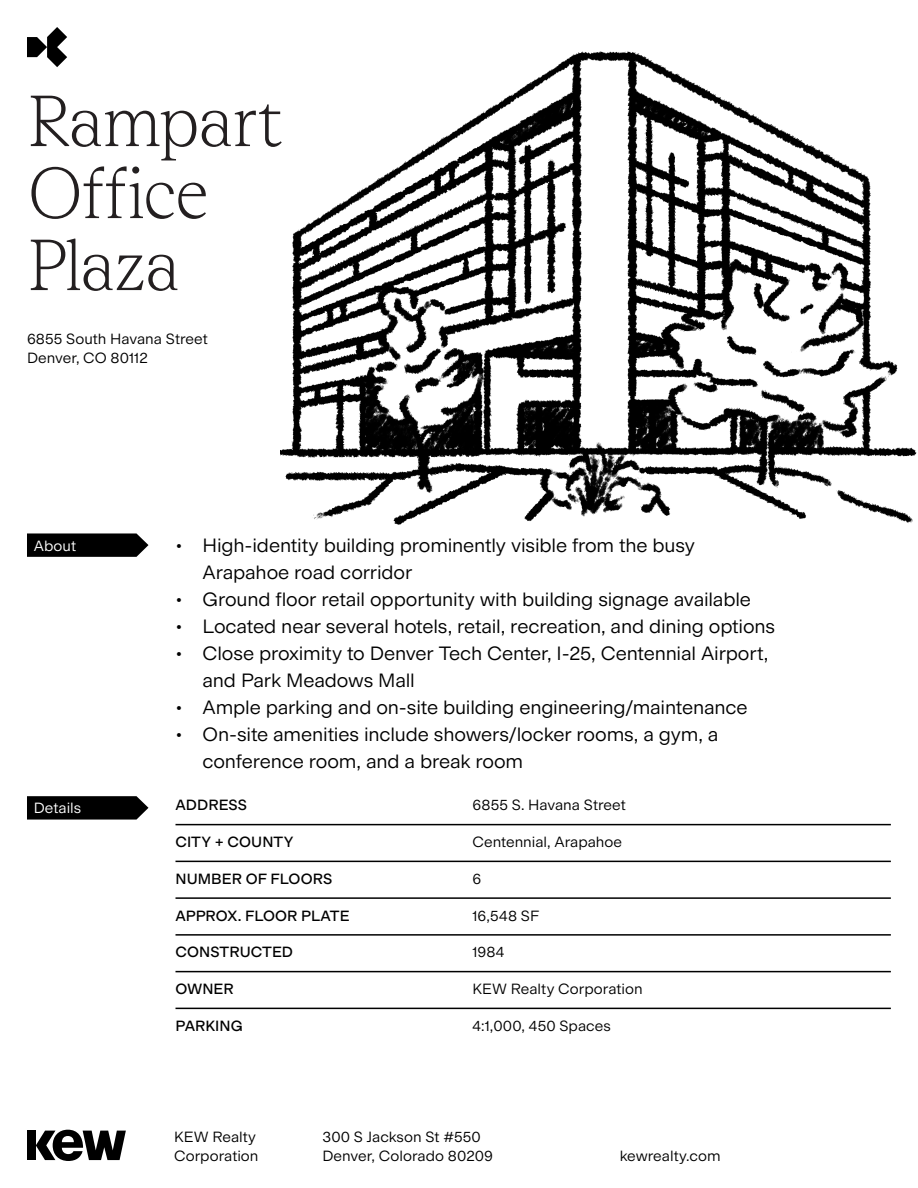
<style>
.page{position:relative;width:918px;height:1188px;background:#fff}
.page>*{position:absolute;margin:0;border:0;box-sizing:border-box;transform-origin:0 0}
.t1{font:100 72px/72px "Rhetorik Serif";letter-spacing:-.035em;color:#231f20}
.t2{font:300 19.5px/27px "Modern Gothic";letter-spacing:-.005em;color:#000}
.t3{font:300 15px/19.5px "Modern Gothic";color:#000}
.t4{font:15px "Modern Gothic";letter-spacing:.005em;color:#000}
.t5{font:300 15px "Modern Gothic";letter-spacing:.005em;color:#fff}
</style>
<div class="page">
<svg style="left:27px;top:533px;width:121px;height:24px"></svg>
<div style="left:27px;top:1131px;width:9px;height:29px;background:#000"></div>
<svg style="left:36px;top:1130px;width:90px;height:31px"></svg>
<hr style="left:176px;top:824px;width:715px;height:1px;background:#000">
<hr style="left:176px;top:861px;width:715px;height:1px;background:#000">
<hr style="left:176px;top:897px;width:715px;height:2px;background:#000">
<hr style="left:176px;top:934px;width:715px;height:2px;background:#000">
<hr style="left:176px;top:971px;width:715px;height:1px;background:#000">
<hr style="left:176px;top:1008px;width:715px;height:1px;background:#000">
<svg style="left:27px;top:796px;width:121px;height:24px"></svg>
<img style="left:281px;top:51px;width:636px;height:474px">
<svg style="left:27px;top:27px;width:40px;height:40px"></svg>
<p class="t1" style="left:27px;top:85px;width:257px">Rampart<br>Office<br>Plaza</p>
<p class="t3" style="left:27px;top:329px;width:182px">6855 South Havana Street<br>Denver, CO 80112</p>
<p class="t5" style="left:34px;top:537px;width:44px">About</p>
<p class="t5" style="left:34px;top:799px;width:49px">Details</p>
<p class="t2" style="left:202px;top:532px;width:494px;text-indent:-27px">• High-identity building prominently visible from the busy<br>Arapahoe road corridor</p>
<p class="t2" style="left:176px;top:586px;width:577px">• Ground floor retail opportunity with building signage available</p>
<p class="t2" style="left:176px;top:613px;width:601px">• Located near several hotels, retail, recreation, and dining options</p>
<p class="t2" style="left:202px;top:640px;width:567px;text-indent:-27px">• Close proximity to Denver Tech Center, I-25, Centennial Airport, and Park Meadows Mall</p>
<p class="t2" style="left:176px;top:694px;width:574px">• Ample parking and on-site building engineering/maintenance</p>
<p class="t2" style="left:202px;top:721px;width:518px;text-indent:-27px">• On-site amenities include showers/locker rooms, a gym, a conference room, and a break room</p>
<p class="t4" style="left:176px;top:796px;width:73px">ADDRESS</p>
<p class="t3" style="left:472px;top:795px;width:155px">6855 S. Havana Street</p>
<p class="t4" style="left:176px;top:833px;width:120px">CITY + COUNTY</p>
<p class="t3" style="left:472px;top:832px;width:151px">Centennial, Arapahoe</p>
<p class="t4" style="left:176px;top:870px;width:158px">NUMBER OF FLOORS</p>
<p class="t3" style="left:472px;top:869px;width:10px">6</p>
<p class="t4" style="left:176px;top:907px;width:176px">APPROX. FLOOR PLATE</p>
<p class="t3" style="left:472px;top:906px;width:68px">16,548 SF</p>
<p class="t4" style="left:176px;top:943px;width:119px">CONSTRUCTED</p>
<p class="t3" style="left:472px;top:942px;width:34px">1984</p>
<p class="t4" style="left:176px;top:980px;width:60px">OWNER</p>
<p class="t3" style="left:472px;top:979px;width:172px">KEW Realty Corporation</p>
<p class="t4" style="left:176px;top:1017px;width:69px">PARKING</p>
<p class="t3" style="left:472px;top:1016px;width:140px">4:1,000, 450 Spaces</p>
<p class="t3" style="left:174px;top:1127px;width:86px">KEW Realty<br>Corporation</p>
<p class="t3" style="left:322px;top:1127px;width:160px">300 S Jackson St #550</p>
<p class="t3" style="left:322px;top:1146px;width:172px">Denver, Colorado 80209</p>
<p class="t3" style="left:620px;top:1146px;width:103px">kewrealty.com</p>
</div>
